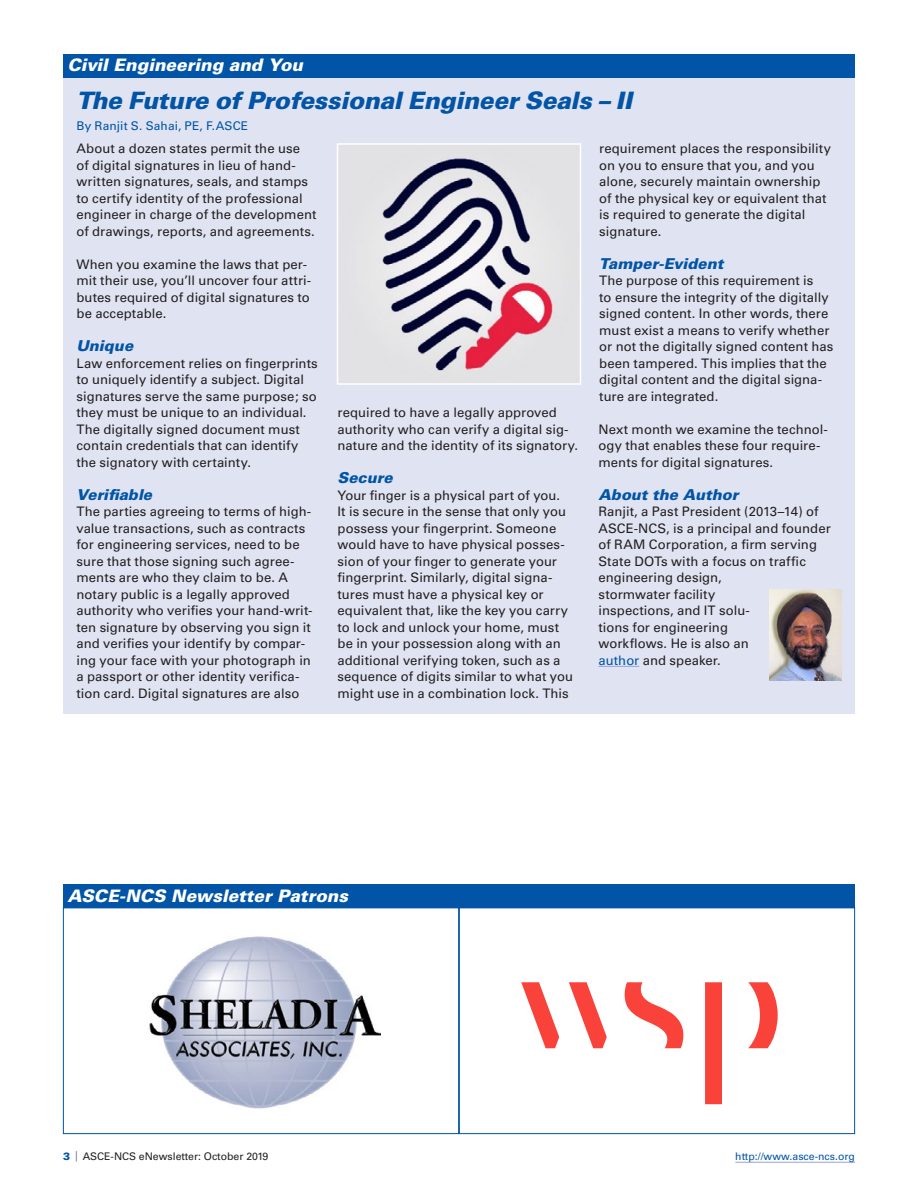
<style>
.page{position:relative;width:918px;height:1188px;background:#fff}
.page>*{position:absolute;margin:0;border:0;box-sizing:border-box;transform-origin:0 0}
.Head_1_Box{font:italic 900 24px "Univers";letter-spacing:-.01em;color:#0154a6}
.Department_Head{font:italic 900 17.25px "Univers";color:#fff}
.Head_2{font:italic 900 15px "Univers";color:#0154a6}
.Text{font:13.2px/16.5px "Univers";letter-spacing:.005em;color:#231f20}
.Byline{font:12px "Univers";letter-spacing:.01em;color:#0154a6}
.t1{font:10.5px "Univers";color:#231f20}
.t2{font:10.5px "Univers";color:#0154a6}
.s1{color:#0154a6}
.s2{font-weight:900;color:#0154a6}
.s3{color:#787d83}
</style>
<div class="page">
<hr style="left:735px;top:1162px;width:120px;height:1px;background:#98a4d3">
<img style="left:149px;top:936px;width:232px;height:173px">
<div style="left:63px;top:908px;width:396px;height:226px;border:1px solid #0154a6"></div>
<div style="left:63px;top:884px;width:792px;height:24px;background:#0154a6"></div>
<svg style="left:748px;top:982px;width:30px;height:66px"></svg>
<svg style="left:521px;top:982px;width:38px;height:66px"></svg>
<svg style="left:569px;top:982px;width:38px;height:66px"></svg>
<div style="left:705px;top:982px;width:17px;height:122px;background:#f9423a"></div>
<svg style="left:625px;top:982px;width:58px;height:66px"></svg>
<div style="left:459px;top:908px;width:396px;height:226px;border:1px solid #0154a6"></div>
<div style="left:63px;top:54px;width:792px;height:660px;background:#e0e4f2"></div>
<hr style="left:598px;top:666px;width:41px;height:1px;background:#98a4d3">
<div style="left:63px;top:54px;width:792px;height:24px;background:#0154a6"></div>
<img style="left:770px;top:590px;width:72px;height:91px">
<img style="left:340px;top:146px;width:238px;height:236px">
<div style="left:337px;top:143px;width:244px;height:242px;border:2px solid #fff"></div>
<p class="Department_Head" style="left:68px;top:54px;width:237px">Civil Engineering and You</p>
<p class="Head_1_Box" style="left:76px;top:85px;width:557px">The Future of Professional Engineer Seals – II</p>
<p class="Byline" style="left:76px;top:119px;width:173px">By Ranjit S. Sahai, PE, F.ASCE</p>
<p class="Text" style="left:76px;top:140px;width:242px">About a dozen states permit the use<br>of digital signatures in lieu of hand&shy;written signatures, seals, and stamps to certify identity of the professional engineer in charge of the development of drawings, reports, and agreements.</p>
<p class="Text" style="left:76px;top:256px;width:236px">When you examine the laws that per&shy;mit their use, you’ll uncover four attri&shy;butes required of digital signatures to be acceptable.</p>
<p class="Head_2" style="left:76px;top:336px;width:58px">Unique</p>
<p class="Text" style="left:76px;top:355px;width:243px">Law enforcement relies on fingerprints to uniquely identify a subject. Digital signatures serve the same purpose; so they must be unique to an individual.<br>The digitally signed document must contain credentials that can identify the signatory with certainty.</p>
<p class="Head_2" style="left:76px;top:485px;width:77px">Verifiable</p>
<p class="Text" style="left:76px;top:503px;width:238px">The parties agreeing to terms of high&shy;value transactions, such as contracts for engineering services, need to be sure that those signing such agree&shy;ments are who they claim to be. A notary public is a legally approved authority who verifies your hand-writ&shy;ten signature by observing you sign it and verifies your identify by compar&shy;ing your face with your photograph in a passport or other identity verifica&shy;tion card. Digital signatures are also</p>
<p class="Text" style="left:599px;top:140px;width:233px">requirement places the responsibility on you to ensure that you, and you alone, securely maintain ownership of the physical key or equivalent that is required to generate the digital signature.</p>
<p class="Head_2" style="left:599px;top:254px;width:126px">Tamper-Evident</p>
<p class="Text" style="left:599px;top:272px;width:236px">The purpose of this requirement is<br>to ensure the integrity of the digitally signed content. In other words, there must exist a means to verify whether or not the digitally signed content has been tampered. This implies that the digital content and the digital signa&shy;ture are integrated.</p>
<p class="Text" style="left:598px;top:421px;width:231px">Next month we examine the technol&shy;ogy that enables these four require&shy;ments for digital signatures.</p>
<p class="Head_2" style="left:598px;top:485px;width:141px">About the Author</p>
<p class="Text" style="left:598px;top:503px;width:234px">Ranjit, a Past President (2013–14) of<br>ASCE-NCS, is a principal and founder of RAM Corporation, a firm serving<br>State DOTs with a focus on traffic engineering design,<br>stormwater facility<br>inspections, and IT solu-<br>tions for engineering<br>workflows. He is also an<br><span class="s1">author</span> and speaker.</p>
<p class="Text" style="left:338px;top:404px;width:242px">required to have a legally approved authority who can verify a digital sig&shy;nature and the identity of its signatory.</p>
<p class="Head_2" style="left:338px;top:468px;width:57px">Secure</p>
<p class="Text" style="left:338px;top:487px;width:237px">Your finger is a physical part of you.<br>It is secure in the sense that only you possess your fingerprint. Someone would have to have physical posses&shy;sion of your finger to generate your fingerprint. Similarly, digital signa&shy;tures must have a physical key or equivalent that, like the key you carry to lock and unlock your home, must be in your possession along with an additional verifying token, such as a sequence of digits similar to what you might use in a combination lock. This</p>
<p class="Department_Head" style="left:68px;top:885px;width:282px">ASCE-NCS Newsletter Patrons</p>
<p class="t1" style="left:63px;top:1150px;width:207px"><span class="s2">3</span> <span class="s3">|</span> ASCE-NCS eNewsletter: October 2019</p>
<p class="t2" style="left:735px;top:1150px;width:121px">http://www.asce-ncs.org</p>
</div>
